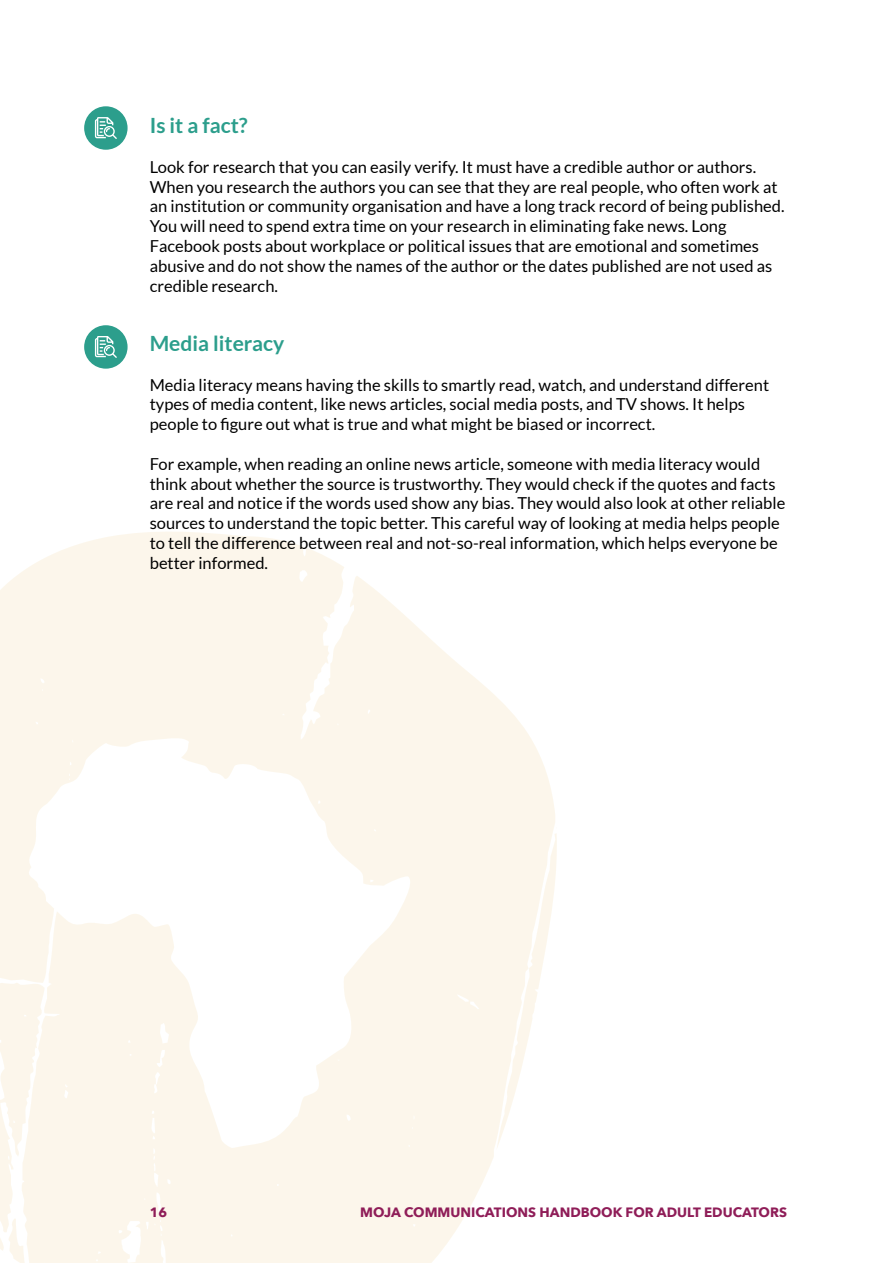
<style>
.page{position:relative;width:893px;height:1263px;background:#fff}
.page>*{position:absolute;margin:0;border:0;box-sizing:border-box;transform-origin:0 0}
.t1{font:700 21px "Lato";color:#2c9e8c}
.t2{font:16.5px/19.8px "Lato";color:#000}
.t3{font:700 13.5px "Avenir Next LT Pro";color:#8f1d58}
</style>
<div class="page">
<svg style="left:0;top:532px;width:557px;height:731px;fill:#fcf6eb"></svg>
<div style="left:84px;top:325px;width:44px;height:44px;background:#2c9e8c;border-radius:50%"></div>
<svg style="left:94px;top:336px;width:23px;height:22px"></svg>
<div style="left:84px;top:106px;width:44px;height:44px;background:#2c9e8c;border-radius:50%"></div>
<svg style="left:94px;top:117px;width:23px;height:22px"></svg>
<p class="t1" style="left:150px;top:114px;width:100px">Is it a fact?</p>
<p class="t2" style="left:150px;top:157px;width:636px">Look for research that you can easily verify. It must have a credible author or authors.<br>When you research the authors you can see that they are real people, who often work at an institution or community organisation and have a long track record of being published.<br>You will need to spend extra time on your research in eliminating fake news. Long Facebook posts about workplace or political issues that are emotional and sometimes abusive and do not show the names of the author or the dates published are not used as credible research.</p>
<p class="t1" style="left:150px;top:331px;width:136px">Media literacy</p>
<p class="t2" style="left:150px;top:375px;width:621px">Media literacy means having the skills to smartly read, watch, and understand different types of media content, like news articles, social media posts, and TV shows. It helps people to figure out what is true and what might be biased or incorrect.</p>
<p class="t2" style="left:150px;top:454px;width:637px">For example, when reading an online news article, someone with media literacy would think about whether the source is trustworthy. They would check if the quotes and facts are real and notice if the words used show any bias. They would also look at other reliable sources to understand the topic better. This careful way of looking at media helps people to tell the difference between real and not-so-real information, which helps everyone be better informed.</p>
<p class="t3" style="left:150px;top:1204px;width:19px">16</p>
<p class="t3" style="left:360px;top:1204px;width:428px">MOJA COMMUNICATIONS HANDBOOK FOR ADULT EDUCATORS</p>
</div>
